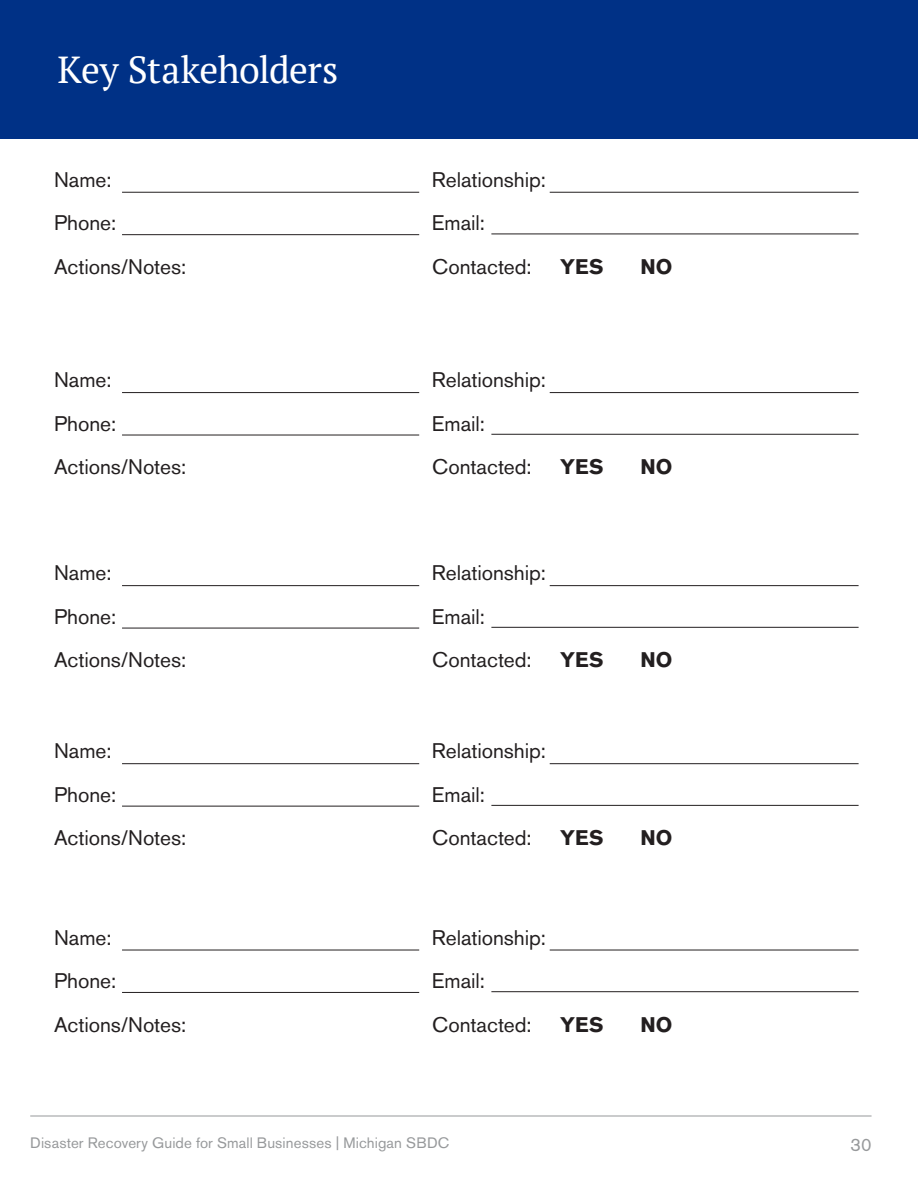
<style>
.page{position:relative;width:918px;height:1188px;background:#fff}
.page>*{position:absolute;margin:0;border:0;box-sizing:border-box;transform-origin:0 0}
.t1{font:37.5px "PT Serif";letter-spacing:-.015em;color:#fff}
.t2{font:21px "Akzidenz Grotesk Std";color:#231f20}
.t3{font:700 21px "Akzidenz Grotesk Std";letter-spacing:.01em;color:#231f20}
.t4{font:18px "Akzidenz Grotesk Std";color:#97999b}
.t5{font:15px "Akzidenz Grotesk Std";letter-spacing:.01em;color:#97999b}
</style>
<div class="page">
<hr style="left:30px;top:1116px;width:842px;height:1px;background:#97999b">
<div style="left:0;top:0;width:918px;height:138px;background:#003186"></div>
<hr style="left:122px;top:192px;width:297px;height:1px;background:#231f20">
<hr style="left:122px;top:392px;width:297px;height:1px;background:#231f20">
<hr style="left:122px;top:585px;width:297px;height:1px;background:#231f20">
<hr style="left:122px;top:763px;width:297px;height:1px;background:#231f20">
<hr style="left:122px;top:950px;width:297px;height:1px;background:#231f20">
<hr style="left:122px;top:234px;width:297px;height:1px;background:#231f20">
<hr style="left:122px;top:435px;width:297px;height:1px;background:#231f20">
<hr style="left:122px;top:628px;width:297px;height:1px;background:#231f20">
<hr style="left:122px;top:806px;width:297px;height:1px;background:#231f20">
<hr style="left:122px;top:992px;width:297px;height:1px;background:#231f20">
<hr style="left:550px;top:192px;width:309px;height:1px;background:#231f20">
<hr style="left:550px;top:392px;width:309px;height:1px;background:#231f20">
<hr style="left:550px;top:585px;width:309px;height:1px;background:#231f20">
<hr style="left:550px;top:763px;width:309px;height:1px;background:#231f20">
<hr style="left:550px;top:950px;width:309px;height:1px;background:#231f20">
<hr style="left:491px;top:234px;width:368px;height:1px;background:#231f20">
<hr style="left:491px;top:434px;width:368px;height:1px;background:#231f20">
<hr style="left:491px;top:627px;width:368px;height:1px;background:#231f20">
<hr style="left:491px;top:805px;width:368px;height:1px;background:#231f20">
<hr style="left:491px;top:991px;width:368px;height:1px;background:#231f20">
<p class="t1" style="left:58px;top:45px;width:282px">Key Stakeholders</p>
<p class="t2" style="left:54px;top:167px;width:59px">Name:</p>
<p class="t2" style="left:432px;top:167px;width:115px">Relationship:</p>
<p class="t2" style="left:54px;top:211px;width:64px">Phone:</p>
<p class="t2" style="left:432px;top:211px;width:55px">Email:</p>
<p class="t2" style="left:54px;top:254px;width:134px">Actions/Notes:</p>
<p class="t2" style="left:432px;top:254px;width:101px">Contacted:</p>
<p class="t3" style="left:560px;top:254px;width:45px">YES</p>
<p class="t3" style="left:640px;top:254px;width:34px">NO</p>
<p class="t2" style="left:54px;top:367px;width:59px">Name:</p>
<p class="t2" style="left:432px;top:367px;width:115px">Relationship:</p>
<p class="t2" style="left:54px;top:411px;width:64px">Phone:</p>
<p class="t2" style="left:432px;top:411px;width:55px">Email:</p>
<p class="t2" style="left:54px;top:454px;width:134px">Actions/Notes:</p>
<p class="t2" style="left:432px;top:454px;width:101px">Contacted:</p>
<p class="t3" style="left:560px;top:455px;width:45px">YES</p>
<p class="t3" style="left:640px;top:455px;width:34px">NO</p>
<p class="t2" style="left:54px;top:561px;width:59px">Name:</p>
<p class="t2" style="left:432px;top:561px;width:115px">Relationship:</p>
<p class="t2" style="left:54px;top:604px;width:64px">Phone:</p>
<p class="t2" style="left:432px;top:604px;width:55px">Email:</p>
<p class="t2" style="left:54px;top:648px;width:134px">Actions/Notes:</p>
<p class="t2" style="left:432px;top:648px;width:101px">Contacted:</p>
<p class="t3" style="left:560px;top:648px;width:45px">YES</p>
<p class="t3" style="left:640px;top:648px;width:34px">NO</p>
<p class="t2" style="left:54px;top:739px;width:59px">Name:</p>
<p class="t2" style="left:432px;top:739px;width:115px">Relationship:</p>
<p class="t2" style="left:54px;top:782px;width:64px">Phone:</p>
<p class="t2" style="left:432px;top:782px;width:55px">Email:</p>
<p class="t2" style="left:54px;top:826px;width:134px">Actions/Notes:</p>
<p class="t2" style="left:432px;top:826px;width:101px">Contacted:</p>
<p class="t3" style="left:560px;top:826px;width:45px">YES</p>
<p class="t3" style="left:640px;top:826px;width:34px">NO</p>
<p class="t2" style="left:54px;top:925px;width:59px">Name:</p>
<p class="t2" style="left:432px;top:925px;width:115px">Relationship:</p>
<p class="t2" style="left:54px;top:968px;width:64px">Phone:</p>
<p class="t2" style="left:432px;top:968px;width:55px">Email:</p>
<p class="t2" style="left:54px;top:1012px;width:134px">Actions/Notes:</p>
<p class="t2" style="left:432px;top:1012px;width:101px">Contacted:</p>
<p class="t3" style="left:560px;top:1012px;width:45px">YES</p>
<p class="t3" style="left:640px;top:1012px;width:34px">NO</p>
<p class="t5" style="left:30px;top:1134px;width:421px">Disaster Recovery Guide for Small Businesses | Michigan SBDC</p>
<p class="t4" style="left:851px;top:1134px;width:23px">30</p>
</div>
